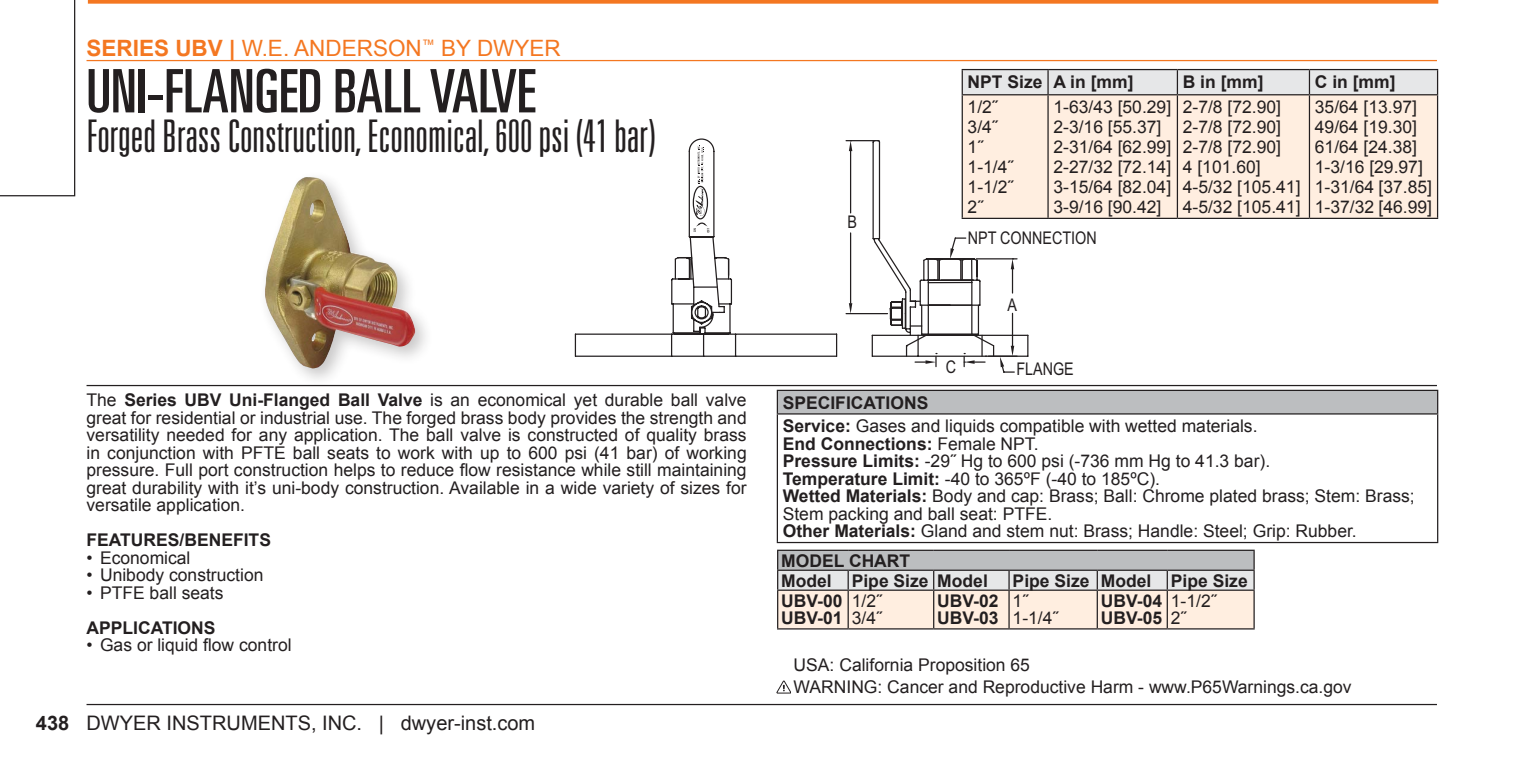
<style>
.page{position:relative;width:1527px;height:781px;background:#fff}
.page>*{position:absolute;margin:0;border:0;box-sizing:border-box;transform-origin:0 0}
.t1{font:ultra-condensed 60px "Univers LT Std";color:#231f20}
.t2{font:300 ultra-condensed 45px "Univers LT Std";color:#231f20}
.t3{font:22.5px "Arial";color:#f47721}
.t4{font:20px "Arial";color:#231f20}
.t5{font:17.5px/20px "Arial";color:#231f20}
.t6{font:700 17.5px/17.5px "Arial";color:#231f20}
.t7{font:17.5px "Arial Narrow";color:#231f20}
.s1{font-weight:700}
</style>
<div class="page">
<hr style="left:87px;top:704px;width:1350px;height:1px;background:#231f20">
<svg style="left:0;top:0;width:75px;height:196px"></svg>
<hr style="left:87px;top:60px;width:1350px;height:1px;background:#f47721">
<div style="left:258px;top:170px;width:176px;height:218px;background:#231f20;opacity:.25"></div>
<img style="left:265px;top:177px;width:150px;height:191px">
<hr style="left:976px;top:258px;width:41px;height:1px;background:#231f20">
<svg style="left:575px;top:261px;width:297px;height:96px"></svg>
<hr style="left:871px;top:335px;width:2px;height:21px;background:#231f20">
<hr style="left:872px;top:355px;width:156px;height:2px;background:#231f20">
<hr style="left:872px;top:335px;width:156px;height:1px;background:#231f20">
<svg style="left:1027px;top:336px;width:1px;height:19px"></svg>
<svg style="left:688px;top:138px;width:184px;height:197px"></svg>
<svg style="left:674px;top:256px;width:19px;height:5px"></svg>
<svg style="left:713px;top:256px;width:17px;height:5px"></svg>
<svg style="left:872px;top:140px;width:143px;height:233px"></svg>
<div style="left:693px;top:186px;width:15px;height:33px;border:1px solid #231f20;border-radius:50%"></div>
<svg style="left:695px;top:146px;width:9px;height:70px"></svg>
<svg style="left:693px;top:223px;width:16px;height:9px"></svg>
<hr style="left:87px;top:385px;width:1350px;height:1px;background:#231f20">
<div style="left:777px;top:390px;width:660px;height:24px;background:#bcbec0"></div>
<hr style="left:1437px;top:414px;width:1px;height:128px;background:#231f20">
<hr style="left:777px;top:414px;width:1px;height:128px;background:#231f20">
<hr style="left:777px;top:542px;width:661px;height:1px;background:#231f20">
<hr style="left:777px;top:390px;width:661px;height:1px;background:#231f20">
<svg style="left:777px;top:391px;width:1px;height:22px"></svg>
<svg style="left:1437px;top:391px;width:1px;height:22px"></svg>
<hr style="left:777px;top:413px;width:661px;height:1px;background:#231f20">
<div style="left:963px;top:95px;width:474px;height:123px;background:#ffeee0"></div>
<hr style="left:1047px;top:95px;width:1px;height:123px;background:#231f20">
<hr style="left:1176px;top:95px;width:2px;height:123px;background:#231f20">
<hr style="left:1308px;top:95px;width:2px;height:123px;background:#231f20">
<hr style="left:961px;top:69px;width:87px;height:1px;background:#231f20">
<hr style="left:961px;top:70px;width:2px;height:24px;background:#231f20">
<hr style="left:1048px;top:69px;width:129px;height:1px;background:#231f20">
<hr style="left:1177px;top:69px;width:132px;height:1px;background:#231f20">
<hr style="left:1309px;top:69px;width:129px;height:1px;background:#231f20">
<div style="left:962px;top:70px;width:476px;height:24px;background:#e6e7e8"></div>
<hr style="left:961px;top:94px;width:87px;height:1px;background:#231f20">
<hr style="left:961px;top:95px;width:2px;height:123px;background:#231f20">
<hr style="left:1048px;top:94px;width:129px;height:1px;background:#231f20">
<hr style="left:1177px;top:94px;width:132px;height:1px;background:#231f20">
<hr style="left:1309px;top:94px;width:129px;height:1px;background:#231f20">
<hr style="left:1437px;top:95px;width:1px;height:123px;background:#231f20">
<hr style="left:961px;top:218px;width:87px;height:1px;background:#231f20">
<hr style="left:1048px;top:218px;width:129px;height:1px;background:#231f20">
<hr style="left:1177px;top:218px;width:132px;height:1px;background:#231f20">
<hr style="left:1309px;top:218px;width:129px;height:1px;background:#231f20">
<svg style="left:88px;top:0;width:1350px;height:4px;background:#f48233"></svg>
<svg style="left:777px;top:681px;width:14px;height:12px"></svg>
<hr style="left:777px;top:549px;width:71px;height:2px;background:#231f20">
<hr style="left:848px;top:549px;width:85px;height:2px;background:#231f20">
<hr style="left:933px;top:549px;width:76px;height:2px;background:#231f20">
<hr style="left:1009px;top:549px;width:88px;height:2px;background:#231f20">
<hr style="left:1097px;top:549px;width:70px;height:2px;background:#231f20">
<hr style="left:1167px;top:549px;width:87px;height:2px;background:#231f20">
<svg style="left:777px;top:551px;width:477px;height:77px;background:#e3dbd5"></svg>
<hr style="left:1167px;top:569px;width:87px;height:2px;background:#231f20">
<hr style="left:777px;top:589px;width:71px;height:2px;background:#231f20">
<hr style="left:777px;top:591px;width:1px;height:37px;background:#231f20">
<hr style="left:848px;top:589px;width:85px;height:2px;background:#231f20">
<hr style="left:933px;top:589px;width:76px;height:2px;background:#231f20">
<hr style="left:933px;top:591px;width:1px;height:37px;background:#231f20">
<hr style="left:1009px;top:589px;width:88px;height:2px;background:#231f20">
<hr style="left:1097px;top:589px;width:70px;height:2px;background:#231f20">
<hr style="left:1167px;top:589px;width:87px;height:2px;background:#231f20">
<hr style="left:777px;top:628px;width:71px;height:1px;background:#231f20">
<hr style="left:848px;top:628px;width:85px;height:1px;background:#231f20">
<hr style="left:933px;top:628px;width:76px;height:1px;background:#231f20">
<hr style="left:1009px;top:628px;width:88px;height:1px;background:#231f20">
<hr style="left:1097px;top:628px;width:70px;height:1px;background:#231f20">
<hr style="left:1167px;top:628px;width:87px;height:1px;background:#231f20">
<hr style="left:1096px;top:591px;width:2px;height:37px;background:#231f20">
<hr style="left:1166px;top:591px;width:2px;height:37px;background:#231f20">
<hr style="left:1253px;top:591px;width:1px;height:37px;background:#231f20">
<p class="t3" style="left:87px;top:33px;width:476px"><span class="s1">SERIES UBV |</span> W.E. ANDERSON<sup>™</sup> BY DWYER</p>
<h1 class="t1" style="left:87px;top:57px;width:451px">UNI-FLANGED BALL VALVE</h1>
<h2 class="t2" style="left:87px;top:113px;width:571px">Forged Brass Construction, Economical, 600 psi (41 bar)</h2>
<p class="t5" style="left:87px;top:391px;width:662px;line-height:17.5px;text-align:justify">The <span class="s1">Series UBV Uni-Flanged Ball Valve</span> is an economical yet durable ball valve great for residential or industrial use. The forged brass body provides the strength and versatility needed for any application. The ball valve is constructed of quality brass in conjunction with PFTE ball seats to work with up to 600 psi (41 bar) of working pressure. Full port construction helps to reduce flow resistance while still maintaining great durability with it’s uni-body construction. Available in a wide variety of sizes for versatile application.</p>
<p class="t6" style="left:87px;top:531px;width:186px">FEATURES/BENEFITS</p>
<p class="t5" style="left:87px;top:547px;width:105px">• Economical</p>
<p class="t5" style="left:87px;top:565px;width:178px">• Unibody construction</p>
<p class="t5" style="left:87px;top:582px;width:139px">• PTFE ball seats</p>
<p class="t6" style="left:87px;top:619px;width:130px">APPLICATIONS</p>
<p class="t5" style="left:87px;top:635px;width:207px">• Gas or liquid flow control</p>
<p class="t4" style="left:36px;top:710px;width:501px"><span class="s1">438</span> DWYER INSTRUMENTS, INC. | dwyer-inst.com</p>
<p class="t7" style="left:847px;top:209px;width:11px">B</p>
<p class="t6" style="left:967px;top:73px;width:167px">NPT Size A in [mm]</p>
<p class="t6" style="left:1182px;top:73px;width:82px">B in [mm]</p>
<p class="t6" style="left:1314px;top:73px;width:82px">C in [mm]</p>
<p class="t5" style="left:967px;top:97px;width:47px">1/2˝<br>3/4˝<br>1˝<br>1-1/4˝<br>1-1/2˝<br>2˝</p>
<p class="t5" style="left:1053px;top:97px;width:119px">1-63/43 [50.29]<br>2-3/16 [55.37]<br>2-31/64 [62.99]<br>2-27/32 [72.14]<br>3-15/64 [82.04]<br>3-9/16 [90.42]</p>
<p class="t5" style="left:1182px;top:97px;width:119px">2-7/8 [72.90]<br>2-7/8 [72.90]<br>2-7/8 [72.90]<br>4 [101.60]<br>4-5/32 [105.41]<br>4-5/32 [105.41]</p>
<p class="t5" style="left:1314px;top:97px;width:119px">35/64 [13.97]<br>49/64 [19.30]<br>61/64 [24.38]<br>1-3/16 [29.97]<br>1-31/64 [37.85]<br>1-37/32 [46.99]</p>
<p class="t7" style="left:968px;top:225px;width:130px">NPT CONNECTION</p>
<p class="t7" style="left:1007px;top:291px;width:11px">A</p>
<p class="t7" style="left:946px;top:353px;width:12px">C</p>
<p class="t7" style="left:1016px;top:356px;width:59px">FLANGE</p>
<p class="t5" style="left:783px;top:391px;width:476px;line-height:23.5px"><span class="s1">SPECIFICATIONS<br>Service:</span> Gases and liquids compatible with wetted materials.</p>
<p class="t5" style="left:783px;top:435px;width:633px;line-height:17.5px"><span class="s1">End Connections:</span> Female NPT.<br><span class="s1">Pressure Limits:</span> -29˝ Hg to 600 psi (-736 mm Hg to 41.3 bar).<br><span class="s1">Temperature Limit:</span> -40 to 365ºF (-40 to 185ºC).<br><span class="s1">Wetted Materials:</span> Body and cap: Brass; Ball: Chrome plated brass; Stem: Brass; Stem packing and ball seat: PTFE.<br><span class="s1">Other Materials:</span> Gland and stem nut: Brass; Handle: Steel; Grip: Rubber.</p>
<p class="t6" style="left:781px;top:551px;width:208px;line-height:20px">MODEL CHART<br>Model Pipe Size Model</p>
<p class="t6" style="left:1012px;top:572px;width:237px">Pipe Size Model Pipe Size</p>
<p class="t6" style="left:781px;top:592px;width:63px">UBV-00<br>UBV-01</p>
<p class="t5" style="left:852px;top:592px;width:32px;line-height:17.5px">1/2˝<br>3/4˝</p>
<p class="t6" style="left:937px;top:592px;width:63px">UBV-02<br>UBV-03</p>
<p class="t5" style="left:1012px;top:592px;width:47px;line-height:17.5px">1˝<br>1-1/4˝</p>
<p class="t6" style="left:1101px;top:592px;width:63px">UBV-04<br>UBV-05</p>
<p class="t5" style="left:1171px;top:592px;width:47px;line-height:17.5px">1-1/2˝<br>2˝</p>
<p class="t5" style="left:793px;top:653px;width:559px;line-height:22.5px">USA: California Proposition 65<br>WARNING: Cancer and Reproductive Harm - www.P65Warnings.ca.gov</p>
</div>
